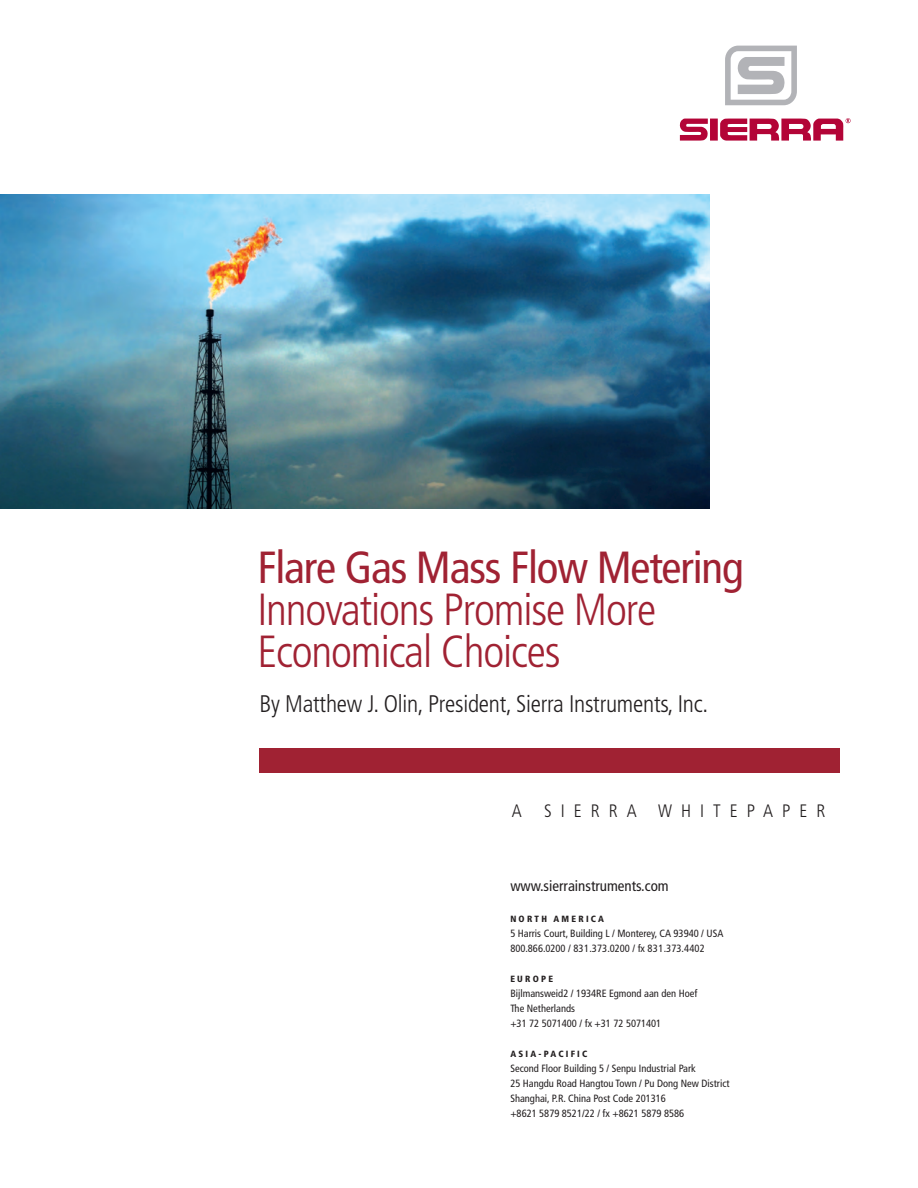
<style>
.page{position:relative;width:918px;height:1188px;background:#fff}
.page>*{position:absolute;margin:0;border:0;box-sizing:border-box;transform-origin:0 0}
.t1{font:300 condensed 45px/42px "Frutiger";letter-spacing:-.025em;color:#a02233}
.t2{font:condensed 45px "Frutiger";letter-spacing:-.025em;color:#a02233}
.t3{font:300 condensed 24px "Frutiger";letter-spacing:-.01em;color:#231f20}
.t4{font:300 condensed 18px "Frutiger";letter-spacing:.5em;color:#231f20}
.t5{font:condensed 15px "Frutiger";color:#231f20}
.t6{font:condensed 10.5px/15px "Frutiger";color:#231f20}
.t7{font:900 condensed 9px "Frutiger";letter-spacing:.25em;color:#231f20}
</style>
<div class="page">
<img style="left:0;top:195px;width:709px;height:313px">
<svg style="left:680px;top:119px;width:28px;height:22px"></svg>
<div style="left:710px;top:119px;width:8px;height:22px;background:#b30437"></div>
<svg style="left:725px;top:46px;width:72px;height:59px"></svg>
<svg style="left:720px;top:118px;width:131px;height:23px"></svg>
<div style="left:259px;top:748px;width:581px;height:24px;background:#a02233"></div>
<h1 class="t2" style="left:257px;top:549px;width:488px">Flare Gas Mass Flow Metering</h1>
<h1 class="t1" style="left:257px;top:592px;width:400px">Innovations Promise More<br>Economical Choices</h1>
<h2 class="t3" style="left:259px;top:694px;width:450px">By Matthew J. Olin, President, Sierra Instruments, Inc.</h2>
<h3 class="t4" style="left:512px;top:803px;width:315px">A SIERRA WHITEPAPER</h3>
<h3 class="t5" style="left:510px;top:880px;width:160px">www.sierrainstruments.com</h3>
<p class="t7" style="left:510px;top:916px;width:95px">NORTH AMERICA</p>
<p class="t6" style="left:510px;top:927px;width:215px">5 Harris Court, Building L / Monterey, CA 93940 / USA<br>800.866.0200 / 831.373.0200 / fx 831.373.4402</p>
<p class="t7" style="left:510px;top:976px;width:44px">EUROPE</p>
<p class="t6" style="left:510px;top:987px;width:189px">Bijlmansweid2 / 1934RE Egmond aan den Hoef<br>The Netherlands<br>+31 72 5071400 / fx +31 72 5071401</p>
<p class="t7" style="left:510px;top:1051px;width:79px">ASIA-PACIFIC</p>
<p class="t6" style="left:510px;top:1062px;width:221px">Second Floor Building 5 / Senpu Industrial Park<br>25 Hangdu Road Hangtou Town / Pu Dong New District Shanghai, P.R. China Post Code 201316<br>+8621 5879 8521/22 / fx +8621 5879 8586</p>
</div>
